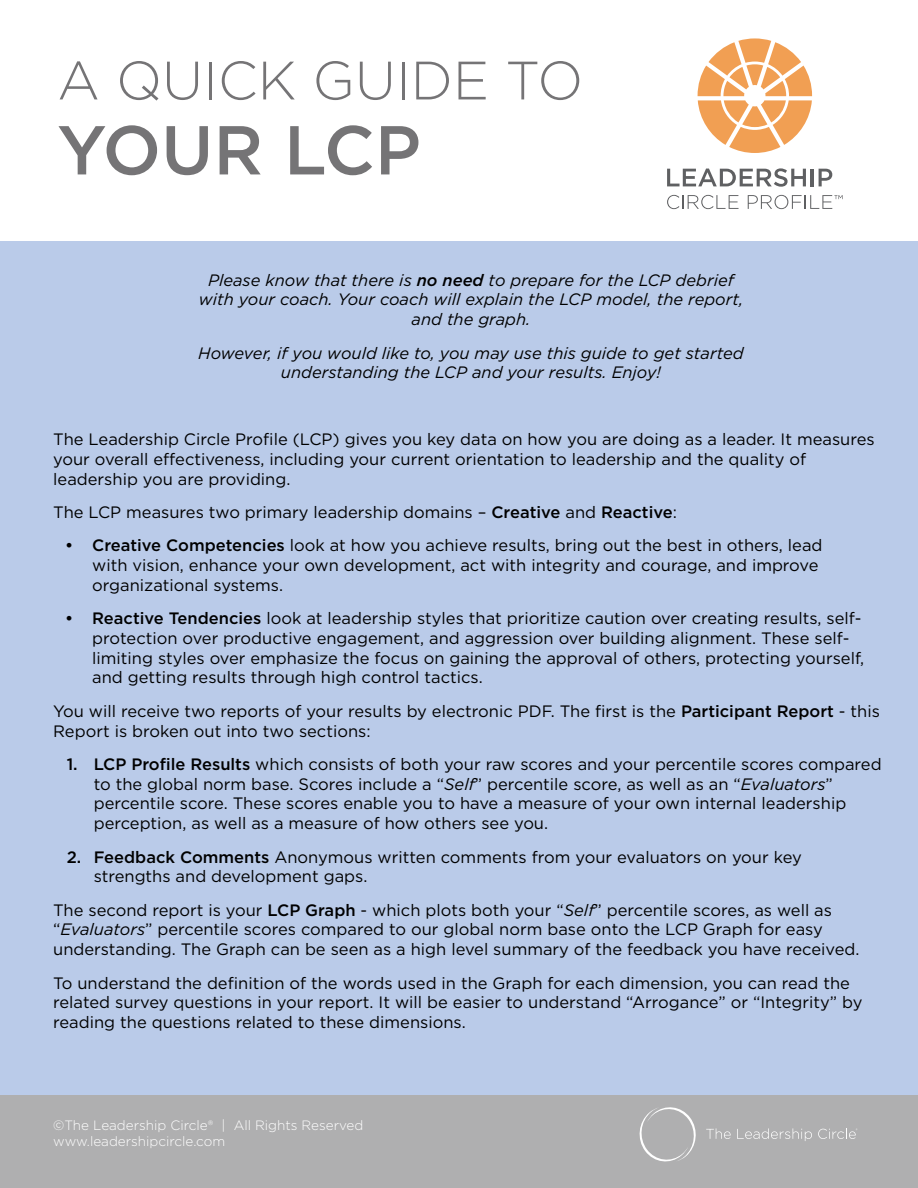
<style>
.page{position:relative;width:918px;height:1188px;background:#fff}
.page>*{position:absolute;margin:0;border:0;box-sizing:border-box;transform-origin:0 0}
.t1{font:500 69px "Gotham";color:#757476}
.t2{font:300 54px "Gotham";color:#757476}
.t3{font:16.5px/19.8px "Gotham";color:#000}
.t4{font:italic 16.5px/19.8px "Gotham";color:#000;text-align:center}
.t5{font:300 13.5px/16.2px "Gotham";color:#fff}
.s1{font-weight:500}
.s2{font-style:italic}
</style>
<div class="page">
<div style="left:0;top:1095px;width:918px;height:93px;background:#afafb0"></div>
<svg style="left:706px;top:1128px;width:25px;height:11px"></svg>
<svg style="left:737px;top:1128px;width:75px;height:13px"></svg>
<svg style="left:639px;top:1107px;width:57px;height:55px"></svg>
<svg style="left:818px;top:1128px;width:39px;height:11px"></svg>
<div style="left:0;top:241px;width:918px;height:854px;background:#bacbe9"></div>
<svg style="left:698px;top:38px;width:114px;height:115px"></svg>
<svg style="left:667px;top:168px;width:139px;height:19px"></svg>
<hr style="left:811px;top:169px;width:3px;height:17px;background:#5f6062">
<svg style="left:819px;top:169px;width:13px;height:17px"></svg>
<svg style="left:667px;top:195px;width:72px;height:14px"></svg>
<svg style="left:748px;top:195px;width:95px;height:14px"></svg>
<h2 class="t2" style="left:57px;top:46px;width:527px">A QUICK GUIDE TO</h2>
<h1 class="t1" style="left:57px;top:105px;width:365px">YOUR LCP</h1>
<p class="t4" style="left:199px;top:270px;width:546px">Please know that there is <span class="s1">no need</span> to prepare for the LCP debrief with your coach. Your coach will explain the LCP model, the report, and the graph.</p>
<p class="t4" style="left:198px;top:342px;width:547px">However, if you would like to, you may use this guide to get started understanding the LCP and your results. Enjoy!</p>
<p class="t3" style="left:53px;top:429px;width:823px">The Leadership Circle Profile (LCP) gives you key data on how you are doing as a leader. It measures your overall effectiveness, including your current orientation to leadership and the quality of leadership you are providing.</p>
<p class="t3" style="left:53px;top:502px;width:625px">The LCP measures two primary leadership domains – <span class="s1">Creative</span> and <span class="s1">Reactive</span>:</p>
<p class="t3" style="left:92px;top:535px;width:732px;text-indent:-27px"><span class="s1">• Creative Competencies</span> look at how you achieve results, bring out the best in others, lead with vision, enhance your own development, act with integrity and courage, and improve organizational systems.</p>
<p class="t3" style="left:92px;top:608px;width:774px;text-indent:-27px"><span class="s1">• Reactive Tendencies</span> look at leadership styles that prioritize caution over creating results, self&shy;protection over productive engagement, and aggression over building alignment. These self&shy;limiting styles over emphasize the focus on gaining the approval of others, protecting yourself, and getting results through high control tactics.</p>
<p class="t3" style="left:53px;top:701px;width:828px">You will receive two reports of your results by electronic PDF. The first is the <span class="s1">Participant Report</span> - this<br>Report is broken out into two sections:</p>
<p class="t3" style="left:94px;top:754px;width:789px;text-indent:-27px"><span class="s1">1. LCP Profile Results</span> which consists of both your raw scores and your percentile scores compared to the global norm base. Scores include a “<span class="s2">Self</span>” percentile score, as well as an “<span class="s2">Evaluators</span>” percentile score. These scores enable you to have a measure of your own internal leadership perception, as well as a measure of how others see you.</p>
<p class="t3" style="left:94px;top:846px;width:710px;text-indent:-27px"><span class="s1">2. Feedback Comments</span> Anonymous written comments from your evaluators on your key strengths and development gaps.</p>
<p class="t3" style="left:53px;top:900px;width:808px">The second report is your <span class="s1">LCP Graph</span> - which plots both your “<span class="s2">Self</span>” percentile scores, as well as “<span class="s2">Evaluators</span>” percentile scores compared to our global norm base onto the LCP Graph for easy understanding. The Graph can be seen as a high level summary of the feedback you have received.</p>
<p class="t3" style="left:53px;top:972px;width:811px">To understand the definition of the words used in the Graph for each dimension, you can read the related survey questions in your report. It will be easier to understand “Arrogance” or “Integrity” by reading the questions related to these dimensions.</p>
<p class="t5" style="left:53px;top:1117px;width:312px">©The Leadership Circle® | All Rights Reserved www.leadershipcircle.com</p>
</div>
